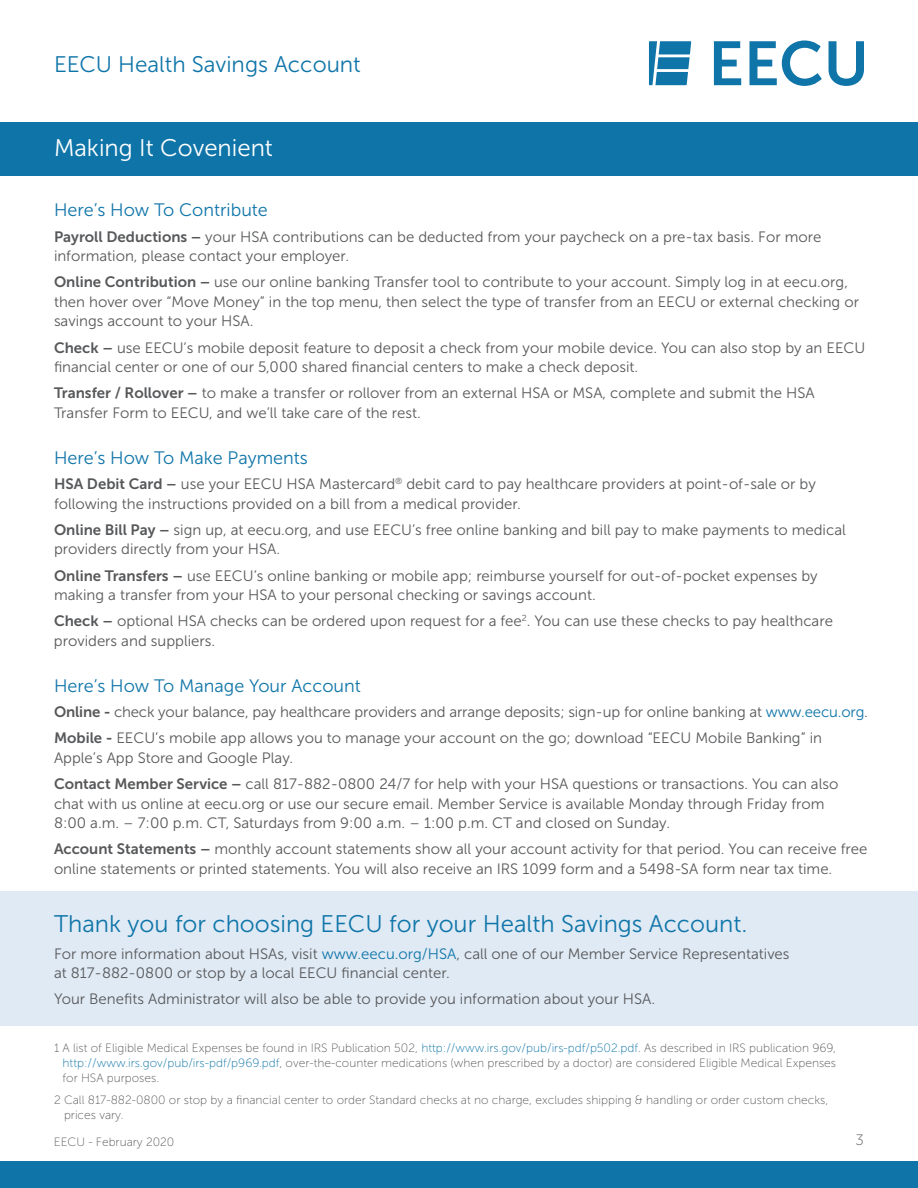
<style>
.page{position:relative;width:918px;height:1188px;background:#fff}
.page>*{position:absolute;margin:0;border:0;box-sizing:border-box;transform-origin:0 0}
.Subheads_Large{font:24px "Museo Sans 300";color:#0f75a9}
.Subheads_Large-2{font:24px "Museo Sans 300";color:#fff}
.t1{font:22.5px "Museo Sans 300";color:#0f75a9}
.Subheads{font:18px "Museo Sans 300";color:#0f75a9}
.Body_copy{font:15px/19.5px "Museo Sans 300";color:#57585a}
.t2{font:15px "Museo Sans 100";color:#57585a}
.Body_copy-2{font:12px/15px "Museo Sans 100";color:#57585a;text-align:justify}
.s1{font-family:"Museo Sans 700"}
.s2{color:#0f75a9}
</style>
<div class="page">
<div style="left:0;top:891px;width:918px;height:135px;background:#e0eaf4"></div>
<div style="left:0;top:122px;width:918px;height:54px;background:#0f75a9"></div>
<svg style="left:649px;top:41px;width:42px;height:44px"></svg>
<svg style="left:714px;top:41px;width:27px;height:44px"></svg>
<svg style="left:749px;top:41px;width:73px;height:45px"></svg>
<svg style="left:829px;top:41px;width:35px;height:45px"></svg>
<div style="left:0;top:1161px;width:918px;height:27px;background:#0f75a9"></div>
<p class="t1" style="left:54px;top:52px;width:308px">EECU Health Savings Account</p>
<p class="Subheads_Large-2" style="left:54px;top:135px;width:220px">Making It Covenient</p>
<p class="Subheads" style="left:54px;top:200px;width:215px">Here’s How To Contribute</p>
<p class="Body_copy" style="left:54px;top:227px;width:769px"><span class="s1">Payroll Deductions –</span> your HSA contributions can be deducted from your paycheck on a pre-tax basis. For more information, please contact your employer.</p>
<p class="Body_copy" style="left:54px;top:272px;width:807px"><span class="s1">Online Contribution –</span> use our online banking Transfer tool to contribute to your account. Simply log in at eecu.org, then hover over “Move Money” in the top menu, then select the type of transfer from an EECU or external checking or savings account to your HSA.</p>
<p class="Body_copy" style="left:54px;top:338px;width:813px"><span class="s1">Check –</span> use EECU’s mobile deposit feature to deposit a check from your mobile device. You can also stop by an EECU financial center or one of our 5,000 shared financial centers to make a check deposit.</p>
<p class="Body_copy" style="left:54px;top:383px;width:762px"><span class="s1">Transfer / Rollover –</span> to make a transfer or rollover from an external HSA or MSA, complete and submit the HSA<br>Transfer Form to EECU, and we’ll take care of the rest.</p>
<p class="Subheads" style="left:54px;top:448px;width:255px">Here’s How To Make Payments</p>
<p class="Body_copy" style="left:54px;top:474px;width:763px"><span class="s1">HSA Debit Card –</span> use your EECU HSA Mastercard<sup>®</sup> debit card to pay healthcare providers at point-of-sale or by following the instructions provided on a bill from a medical provider.</p>
<p class="Body_copy" style="left:54px;top:520px;width:793px"><span class="s1">Online Bill Pay –</span> sign up, at eecu.org, and use EECU’s free online banking and bill pay to make payments to medical providers directly from your HSA.</p>
<p class="Body_copy" style="left:54px;top:566px;width:765px"><span class="s1">Online Transfers –</span> use EECU’s online banking or mobile app; reimburse yourself for out-of-pocket expenses by making a transfer from your HSA to your personal checking or savings account.</p>
<p class="Body_copy" style="left:54px;top:611px;width:780px"><span class="s1">Check –</span> optional HSA checks can be ordered upon request for a fee<sup>2</sup>. You can use these checks to pay healthcare providers and suppliers.</p>
<p class="Subheads" style="left:54px;top:676px;width:308px">Here’s How To Manage Your Account</p>
<p class="Body_copy" style="left:54px;top:702px;width:816px"><span class="s1">Online -</span> check your balance, pay healthcare providers and arrange deposits; sign-up for online banking at <span class="s2">www.eecu.org</span>.</p>
<p class="Body_copy" style="left:54px;top:728px;width:770px"><span class="s1">Mobile -</span> EECU’s mobile app allows you to manage your account on the go; download “EECU Mobile Banking” in<br>Apple’s App Store and Google Play.</p>
<p class="Body_copy" style="left:54px;top:774px;width:786px"><span class="s1">Contact Member Service –</span> call 817-882-0800 24/7 for help with your HSA questions or transactions. You can also chat with us online at eecu.org or use our secure email. Member Service is available Monday through Friday from<br>8:00 a.m. – 7:00 p.m. CT, Saturdays from 9:00 a.m. – 1:00 p.m. CT and closed on Sunday.</p>
<p class="Body_copy" style="left:54px;top:839px;width:815px"><span class="s1">Account Statements –</span> monthly account statements show all your account activity for that period. You can receive free online statements or printed statements. You will also receive an IRS 1099 form and a 5498-SA form near tax time.</p>
<p class="Subheads_Large" style="left:54px;top:911px;width:695px">Thank you for choosing EECU for your Health Savings Account.</p>
<p class="Body_copy" style="left:54px;top:944px;width:737px">For more information about HSAs, visit <span class="s2">www.eecu.org/HSA</span>, call one of our Member Service Representatives at 817-882-0800 or stop by a local EECU financial center.</p>
<p class="Body_copy" style="left:54px;top:989px;width:603px">Your Benefits Administrator will also be able to provide you information about your HSA.</p>
<p class="Body_copy-2" style="left:63px;top:1041px;width:775px;text-indent:-9px">1 A list of Eligible Medical Expenses be found in IRS Publication 502, <span class="s2">http://www.irs.gov/pub/irs-pdf/p502.pdf</span>. As described in IRS publication 969, <span class="s2">http://www.irs.gov/pub/irs-pdf/p969.pdf</span>, over-the-counter medications (when prescribed by a doctor) are considered Eligible Medical Expenses for HSA purposes.</p>
<p class="Body_copy-2" style="left:64px;top:1093px;width:766px;text-indent:-10px">2 Call 817-882-0800 or stop by a financial center to order Standard checks at no charge, excludes shipping &amp; handling or order custom checks, prices vary.</p>
<p class="Body_copy-2" style="left:54px;top:1135px;width:122px">EECU - February 2020</p>
<p class="t2" style="left:856px;top:1132px;width:10px">3</p>
</div>
